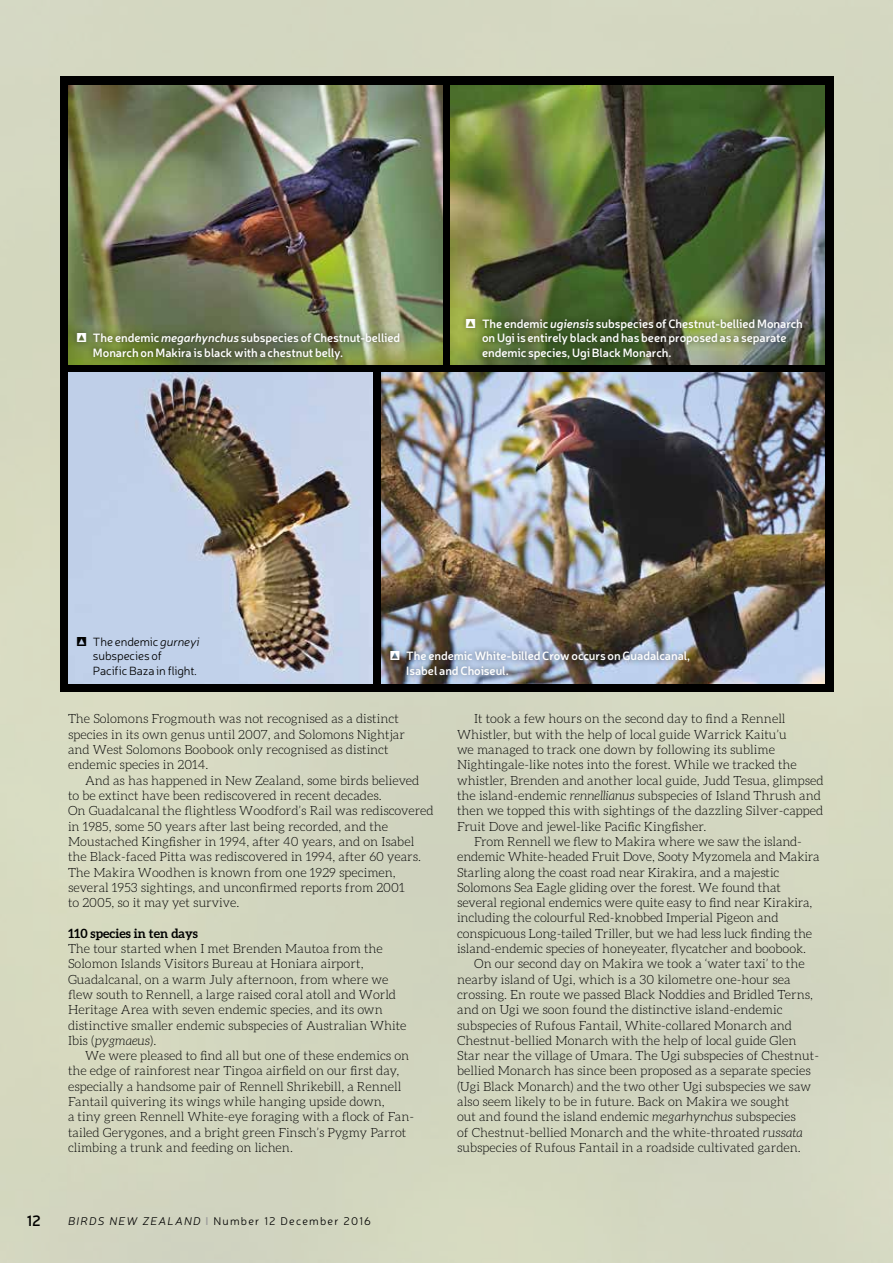
<style>
.page{position:relative;width:893px;height:1263px;background:#d3d7c0}
.page>*{position:absolute;margin:0;border:0;box-sizing:border-box;transform-origin:0 0}
.t1{font:600 15px "Neris";color:#000}
.t2{font:300 12.75px/15.3px "Aleo";color:#000}
.t3{font:700 12.75px "Aleo";color:#000}
.t4{font:600 12px/14.4px "Neris";letter-spacing:-.005em;color:#fff}
.t5{font:300 12px/14.4px "Neris";letter-spacing:-.005em;color:#000}
.t6{font:300 11.25px "Neris";letter-spacing:.11em;color:#000}
.s1{font-family:"Pointers";font-weight:400}
.s2{font-style:italic}
.s3{font-weight:600;color:#9d9d9c}
</style>
<div class="page">
<div style="left:60px;top:76px;width:773px;height:616px;background:#000"></div>
<img style="left:68px;top:373px;width:305px;height:310px">
<img style="left:68px;top:85px;width:374px;height:279px">
<div style="left:71px;top:326px;width:335px;height:39px;background:#000;opacity:.3"></div>
<img style="left:381px;top:373px;width:444px;height:310px">
<div style="left:384px;top:644px;width:312px;height:37px;background:#000;opacity:.3"></div>
<img style="left:451px;top:85px;width:374px;height:279px">
<div style="left:460px;top:312px;width:349px;height:54px;background:#000;opacity:.3"></div>
<p class="t4" style="left:93px;top:330px;width:309px;text-indent:-16px"><span class="s1">S</span> The endemic <span class="s2">megarhynchus</span> subspecies of Chestnut-bellied<br>Monarch on Makira is black with a chestnut belly.</p>
<p class="t4" style="left:482px;top:316px;width:322px;text-indent:-16px"><span class="s1">S</span> The endemic <span class="s2">ugiensis</span> subspecies of Chestnut-bellied Monarch on Ugi is entirely black and has been proposed as a separate endemic species, Ugi Black Monarch.</p>
<p class="t5" style="left:93px;top:634px;width:108px;text-indent:-16px"><span class="s1">S</span> The endemic <span class="s2">gurneyi </span>subspecies of<br>Pacific Baza in flight.</p>
<p class="t4" style="left:406px;top:648px;width:285px;text-indent:-16px"><span class="s1">S</span> The endemic White-billed Crow occurs on Guadalcanal,<br>Isabel and Choiseul.</p>
<p class="t2" style="left:68px;top:711px;width:338px">The Solomons Frogmouth was not recognised as a distinct species in its own genus until 2007, and Solomons Nightjar and West Solomons Boobook only recognised as distinct endemic species in 2014.</p>
<p class="t2" style="left:68px;top:772px;width:367px;text-indent:17px">And as has happened in New Zealand, some birds believed to be extinct have been rediscovered in recent decades.<br>On Guadalcanal the flightless Woodford’s Rail was rediscovered in 1985, some 50 years after last being recorded, and the Moustached Kingfisher in 1994, after 40 years, and on Isabel the Black-faced Pitta was rediscovered in 1994, after 60 years.<br>The Makira Woodhen is known from one 1929 specimen, several 1953 sightings, and unconfirmed reports from 2001<br>to 2005, so it may yet survive.</p>
<p class="t3" style="left:68px;top:926px;width:131px">110 species in ten days</p>
<p class="t2" style="left:68px;top:941px;width:340px">The tour started when I met Brenden Mautoa from the Solomon Islands Visitors Bureau at Honiara airport, Guadalcanal, on a warm July afternoon, from where we flew south to Rennell, a large raised coral atoll and World Heritage Area with seven endemic species, and its own distinctive smaller endemic subspecies of Australian White Ibis (<span class="s2">pygmaeus</span>).</p>
<p class="t2" style="left:68px;top:1048px;width:348px;text-indent:17px">We were pleased to find all but one of these endemics on the edge of rainforest near Tingoa airfield on our first day, especially a handsome pair of Rennell Shrikebill, a Rennell Fantail quivering its wings while hanging upside down,<br>a tiny green Rennell White-eye foraging with a flock of Fan&shy;tailed Gerygones, and a bright green Finsch’s Pygmy Parrot climbing a trunk and feeding on lichen.</p>
<p class="t2" style="left:474px;top:711px;width:313px">It took a few hours on the second day to find a Rennell</p>
<p class="t2" style="left:457px;top:727px;width:331px">Whistler, but with the help of local guide Warrick Kaitu’u</p>
<p class="t2" style="left:457px;top:742px;width:319px">we managed to track one down by following its sublime</p>
<p class="t2" style="left:457px;top:757px;width:341px">Nightingale-like notes into the forest. While we tracked the</p>
<p class="t2" style="left:457px;top:772px;width:368px">whistler, Brenden and another local guide, Judd Tesua, glimpsed</p>
<p class="t2" style="left:457px;top:788px;width:365px">the island-endemic <span class="s2">rennellianus</span> subspecies of Island Thrush and</p>
<p class="t2" style="left:457px;top:803px;width:368px">then we topped this with sightings of the dazzling Silver-capped</p>
<p class="t2" style="left:457px;top:818px;width:251px">Fruit Dove and jewel-like Pacific Kingfisher.</p>
<p class="t2" style="left:474px;top:834px;width:329px">From Rennell we flew to Makira where we saw the island-</p>
<p class="t2" style="left:457px;top:849px;width:364px">endemic White-headed Fruit Dove, Sooty Myzomela and Makira</p>
<p class="t2" style="left:457px;top:864px;width:324px">Starling along the coast road near Kirakira, and a majestic</p>
<p class="t2" style="left:457px;top:880px;width:325px">Solomons Sea Eagle gliding over the forest. We found that</p>
<p class="t2" style="left:457px;top:895px;width:357px">several regional endemics were quite easy to find near Kirakira,</p>
<p class="t2" style="left:457px;top:910px;width:323px">including the colourful Red-knobbed Imperial Pigeon and</p>
<p class="t2" style="left:457px;top:925px;width:357px">conspicuous Long-tailed Triller, but we had less luck finding the</p>
<p class="t2" style="left:457px;top:941px;width:350px">island-endemic species of honeyeater, flycatcher and boobook.</p>
<p class="t2" style="left:474px;top:956px;width:332px">On our second day on Makira we took a ‘water taxi’ to the</p>
<p class="t2" style="left:457px;top:971px;width:335px">nearby island of Ugi, which is a 30 kilometre one-hour sea</p>
<p class="t2" style="left:457px;top:987px;width:358px">crossing. En route we passed Black Noddies and Bridled Terns,</p>
<p class="t2" style="left:457px;top:1002px;width:327px">and on Ugi we soon found the distinctive island-endemic</p>
<p class="t2" style="left:457px;top:1017px;width:336px">subspecies of Rufous Fantail, White-collared Monarch and</p>
<p class="t2" style="left:457px;top:1033px;width:341px">Chestnut-bellied Monarch with the help of local guide Glen</p>
<p class="t2" style="left:457px;top:1048px;width:363px">Star near the village of Umara. The Ugi subspecies of Chestnut-</p>
<p class="t2" style="left:457px;top:1063px;width:355px">bellied Monarch has since been proposed as a separate species</p>
<p class="t2" style="left:457px;top:1078px;width:356px">(Ugi Black Monarch) and the two other Ugi subspecies we saw</p>
<p class="t2" style="left:457px;top:1094px;width:334px">also seem likely to be in future. Back on Makira we sought</p>
<p class="t2" style="left:457px;top:1109px;width:340px">out and found the island endemic <span class="s2">megarhynchus</span> subspecies</p>
<p class="t2" style="left:457px;top:1124px;width:347px">of Chestnut-bellied Monarch and the white-throated <span class="s2">russata</span></p>
<p class="t2" style="left:457px;top:1140px;width:345px">subspecies of Rufous Fantail in a roadside cultivated garden.</p>
<p class="t1" style="left:27px;top:1210px;width:16px">12</p>
<p class="t6" style="left:68px;top:1213px;width:304px"><span class="s2">BIRDS NEW ZEALAND</span> <span class="s3">ӏ</span> Number 12 December 2016</p>
</div>
